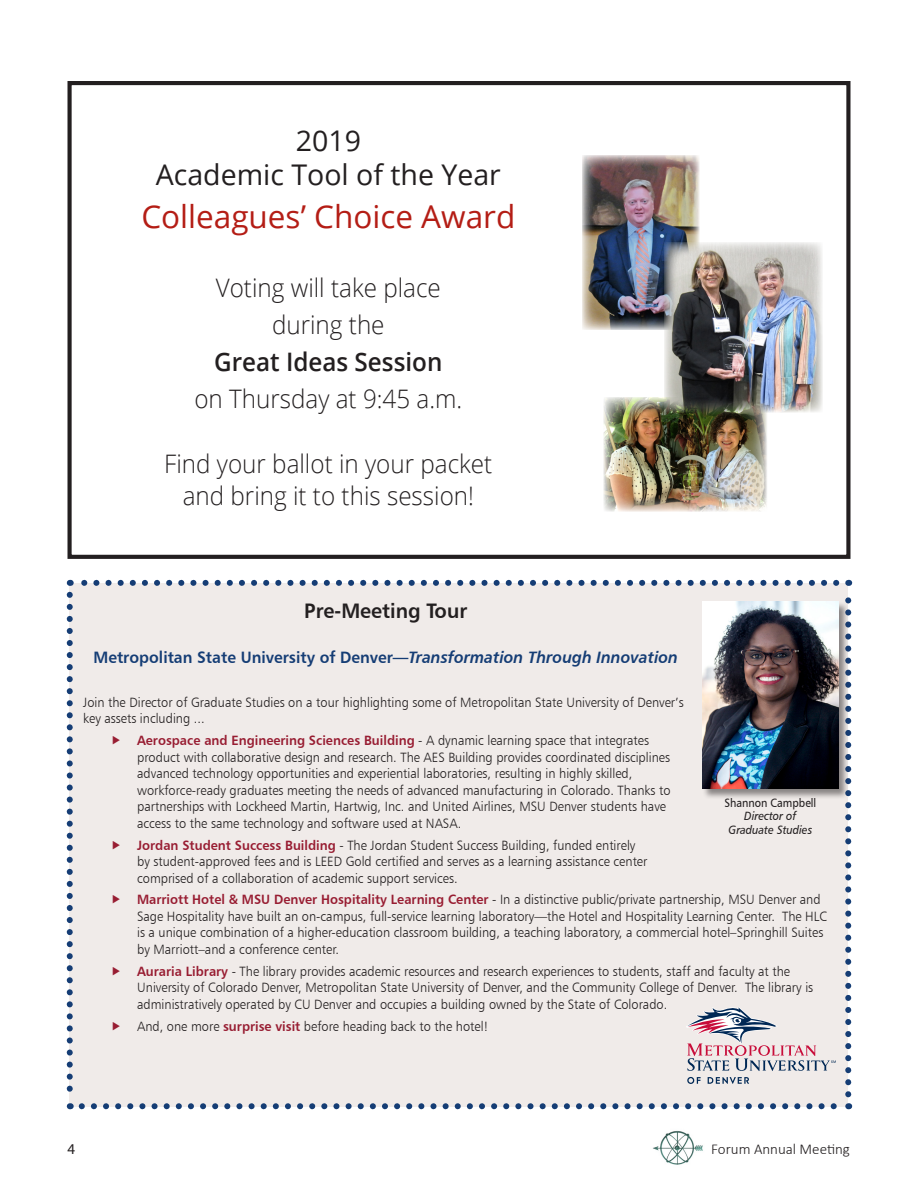
<style>
.page{position:relative;width:918px;height:1188px;background:#fff}
.page>*{position:absolute;margin:0;border:0;box-sizing:border-box;transform-origin:0 0}
.body_text_-_flush{font:31.5px "Open Sans";color:#b41d15}
.body_text_-_flush-2{font:28.5px "Open Sans";color:#231f20}
.session_text{font:300 25.5px "Open Sans";color:#231f20;scale:.95 1}
.session_text-2{font:600 25.5px "Open Sans";color:#231f20;scale:.95 1}
.sched_time_title{font:21px "Humanist 777 BT Bold B";color:#231f20;scale:.95 1}
.sched_time_title-2{font:16.5px "Humanist 777 BT Bold B";color:#153d75;scale:.95 1}
.t1{font:300 15px "Calibri";color:#231f20}
.t2{font:15px "Myriad Pro";color:#231f20}
.sched_time_title-3{font:13.5px/16.5px "Humanist 777 BT Light B";color:#231f20;scale:.95 1}
.sched_time_title-4{font:12px/13.5px "Humanist 777 BT Italic B";color:#231f20;text-align:center;scale:.9 1}
.s1{font-family:"Humanist 777 BT Bold Italic B"}
.s2{font-family:"Humanist 777 BT Bold B";color:#981d32}
.s3{font-family:"Humanist 777 BT Roman B"}
</style>
<div class="page">
<img style="left:653px;top:1130px;width:50px;height:35px">
<div style="left:70px;top:583px;width:778px;height:523px;background:#f0ebe9"></div>
<svg style="left:82px;top:1103px;width:760px;height:6px"></svg>
<svg style="left:67px;top:595px;width:6px;height:514px"></svg>
<svg style="left:845px;top:580px;width:6px;height:514px"></svg>
<svg style="left:70px;top:580px;width:766px;height:6px"></svg>
<img style="left:604px;top:397px;width:163px;height:115px">
<img style="left:582px;top:155px;width:117px;height:175px">
<img style="left:664px;top:242px;width:159px;height:170px">
<div style="left:68px;top:81px;width:782px;height:478px;border:4px solid #231f20"></div>
<div style="left:702px;top:601px;width:147px;height:198px;background:#231f20;opacity:.5"></div>
<img style="left:702px;top:602px;width:136px;height:187px">
<svg style="left:687px;top:1077px;width:62px;height:7px"></svg>
<svg style="left:686px;top:1007px;width:150px;height:64px"></svg>
<p class="body_text_-_flush-2" style="left:296px;top:122px;width:67px">2019</p>
<p class="body_text_-_flush-2" style="left:156px;top:155px;width:347px">Academic Tool of the Year</p>
<p class="body_text_-_flush" style="left:141px;top:195px;width:376px">Colleagues’ Choice Award</p>
<p class="session_text" style="left:216px;top:270px;width:238px">Voting will take place</p>
<p class="session_text" style="left:272px;top:307px;width:120px">during the</p>
<p class="session_text-2" style="left:214px;top:344px;width:242px">Great Ideas Session</p>
<p class="session_text" style="left:194px;top:381px;width:284px">on Thursday at 9:45 a.m.</p>
<p class="session_text" style="left:164px;top:446px;width:347px">Find your ballot in your packet</p>
<p class="session_text" style="left:183px;top:478px;width:308px">and bring it to this session!</p>
<p class="sched_time_title" style="left:304px;top:597px;width:173px">Pre-Meeting Tour</p>
<p class="sched_time_title-2" style="left:94px;top:647px;width:617px">Metropolitan State University of Denver—<span class="s1">Transformation Through Innovation</span></p>
<p class="sched_time_title-3" style="left:83px;top:694px;width:634px">Join the Director of Graduate Studies on a tour highlighting some of Metropolitan State University of Denver’s key assets including ...</p>
<p class="sched_time_title-3" style="left:137px;top:732px;width:563px"><span class="s2">Aerospace and Engineering Sciences Building</span> - A dynamic learning space that integrates product with collaborative design and research. The AES Building provides coordinated disciplines advanced technology opportunities and experiential laboratories, resulting in highly skilled, workforce-ready graduates meeting the needs of advanced manufacturing in Colorado. Thanks to partnerships with Lockheed Martin, Hartwig, Inc. and United Airlines, MSU Denver students have access to the same technology and software used at NASA.</p>
<p class="sched_time_title-3" style="left:137px;top:836px;width:539px"><span class="s2">Jordan Student Success Building</span> - The Jordan Student Success Building, funded entirely by student-approved fees and is LEED Gold certified and serves as a learning assistance center comprised of a collaboration of academic support services.</p>
<p class="sched_time_title-3" style="left:137px;top:891px;width:728px"><span class="s2">Marriott Hotel &amp; MSU Denver Hospitality Learning Center</span> - In a distinctive public/private partnership, MSU Denver and Sage Hospitality have built an on-campus, full-service learning laboratory—the Hotel and Hospitality Learning Center. The HLC is a unique combination of a higher-education classroom building, a teaching laboratory, a commercial hotel–Springhill Suites by Marriott–and a conference center.</p>
<p class="sched_time_title-3" style="left:137px;top:963px;width:713px"><span class="s2">Auraria Library</span> - The library provides academic resources and research experiences to students, staff and faculty at the<br>University of Colorado Denver, Metropolitan State University of Denver, and the Community College of Denver. The library is administratively operated by CU Denver and occupies a building owned by the State of Colorado.</p>
<p class="sched_time_title-3" style="left:137px;top:1018px;width:371px">And, one more <span class="s2">surprise visit</span> before heading back to the hotel!</p>
<p class="sched_time_title-4" style="left:724px;top:795px;width:104px"><span class="s3">Shannon Campbell<br></span>Director of<br>Graduate Studies</p>
<p class="t2" style="left:68px;top:1140px;width:9px">4</p>
<p class="t1" style="left:711px;top:1140px;width:140px">Forum Annual Meeting</p>
</div>
